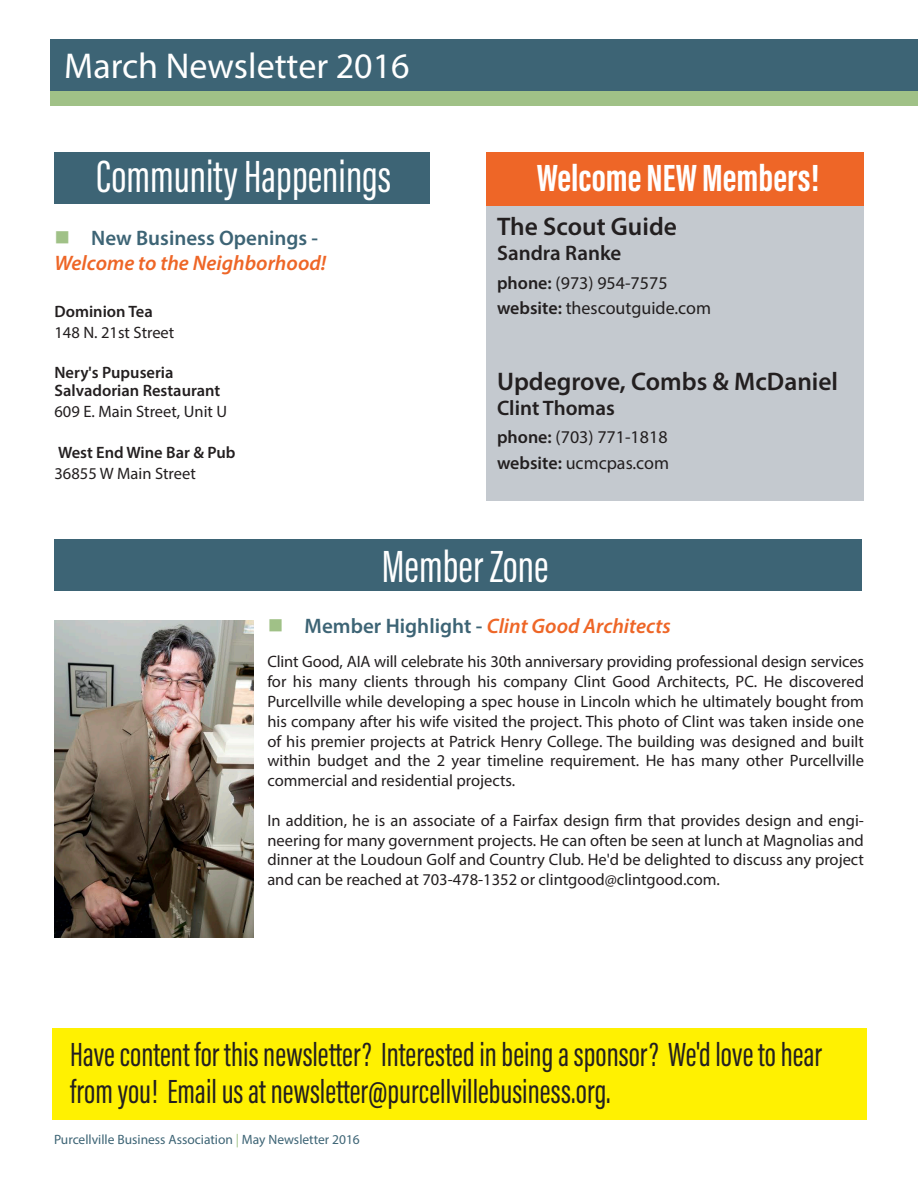
<style>
.page{position:relative;width:918px;height:1188px;background:#fff}
.page>*{position:absolute;margin:0;border:0;box-sizing:border-box;transform-origin:0 0}
.t1{font:46.5px "Acumin Pro Extra Cond";color:#fff}
.t2{font:700 39px "Acumin Pro Extra Cond";color:#fff}
.t3{font:36px "Myriad Pro";color:#fff}
.t4{font:34.5px/37.5px "Acumin Pro Extra Cond";color:#231f20}
.t5{font:600 25.5px "Myriad Pro";color:#231f20}
.t6{font:italic 600 21px "Myriad Pro";color:#ee6627}
.t7{font:600 21px "Myriad Pro";color:#231f20}
.t8{font:600 21px "Myriad Pro";color:#3d6475}
.t9{font:18px "Myriad Pro";color:#231f20}
.t10{font:16.5px/19.8px "Myriad Pro";color:#231f20;text-align:justify}
.t11{font:600 16.5px/18px "Myriad Pro";color:#231f20}
.t12{font:13.5px "Myriad Pro";color:#3d6475}
.s1{color:#a0c187}
.s2{font-weight:600}
.s3{font-style:normal;color:#3d6475}
</style>
<div class="page">
<div style="left:50px;top:91px;width:868px;height:15px;background:#a0c187"></div>
<div style="left:50px;top:40px;width:868px;height:51px;background:#3d6475"></div>
<div style="left:54px;top:539px;width:808px;height:52px;background:#3d6475"></div>
<div style="left:486px;top:185px;width:378px;height:315px;background:#c4c9cf"></div>
<div style="left:486px;top:152px;width:378px;height:54px;background:#ee6627"></div>
<div style="left:52px;top:1028px;width:814px;height:92px;background:#fff101"></div>
<div style="left:54px;top:152px;width:376px;height:52px;background:#3d6475"></div>
<img style="left:54px;top:621px;width:200px;height:316px">
<p class="t3" style="left:64px;top:43px;width:347px">March Newsletter 2016</p>
<p class="t1" style="left:96px;top:148px;width:297px">Community Happenings</p>
<p class="t8" style="left:55px;top:224px;width:265px"><span class="s1">■</span> New Business Openings -</p>
<p class="t6" style="left:55px;top:250px;width:273px">Welcome to the Neighborhood!</p>
<p class="t11" style="left:55px;top:302px;width:100px">Dominion Tea</p>
<p class="t10" style="left:55px;top:323px;width:121px">148 N. 21st Street</p>
<p class="t11" style="left:55px;top:363px;width:167px">Nery's Pupuseria<br>Salvadorian Restaurant</p>
<p class="t10" style="left:55px;top:401px;width:174px">609 E. Main Street, Unit U</p>
<p class="t11" style="left:58px;top:443px;width:179px">West End Wine Bar &amp; Pub</p>
<p class="t10" style="left:55px;top:463px;width:143px">36855 W Main Street</p>
<p class="t2" style="left:537px;top:154px;width:284px">Welcome NEW Members!</p>
<p class="t5" style="left:497px;top:210px;width:181px">The Scout Guide</p>
<p class="t7" style="left:497px;top:240px;width:126px">Sandra Ranke</p>
<p class="t9" style="left:497px;top:272px;width:172px"><span class="s2">phone:</span> (973) 954-7575</p>
<p class="t9" style="left:497px;top:297px;width:216px"><span class="s2">website:</span> thescoutguide.com</p>
<p class="t5" style="left:497px;top:365px;width:343px">Updegrove, Combs &amp; McDaniel</p>
<p class="t7" style="left:497px;top:394px;width:119px">Clint Thomas</p>
<p class="t9" style="left:497px;top:426px;width:172px"><span class="s2">phone:</span> (703) 771-1818</p>
<p class="t9" style="left:497px;top:451px;width:174px"><span class="s2">website:</span> ucmcpas.com</p>
<p class="t1" style="left:382px;top:538px;width:168px">Member Zone</p>
<p class="t6" style="left:268px;top:612px;width:404px"><span class="s1">■</span> <span class="s3">Member Highlight -</span> Clint Good Architects</p>
<p class="t10" style="left:267px;top:652px;width:598px">Clint Good, AIA will celebrate his 30th anniversary providing professional design services for his many clients through his company Clint Good Architects, PC. He discovered Purcellville while developing a spec house in Lincoln which he ultimately bought from his company after his wife visited the project. This photo of Clint was taken inside one of his premier projects at Patrick Henry College. The building was designed and built within budget and the 2 year timeline requirement. He has many other Purcellville commercial and residential projects.</p>
<p class="t10" style="left:267px;top:810px;width:598px">In addition, he is an associate of a Fairfax design firm that provides design and engi&shy;neering for many government projects. He can often be seen at lunch at Magnolias and dinner at the Loudoun Golf and Country Club. He'd be delighted to discuss any project and can be reached at 703-478-1352 or clintgood@clintgood.com.</p>
<p class="t4" style="left:70px;top:1035px;width:753px">Have content for this newsletter? Interested in being a sponsor? We'd love to hear from you! Email us at newsletter@purcellvillebusiness.org.</p>
<p class="t12" style="left:54px;top:1131px;width:307px">Purcellville Business Association <span class="s1">|</span> May Newsletter 2016</p>
</div>
